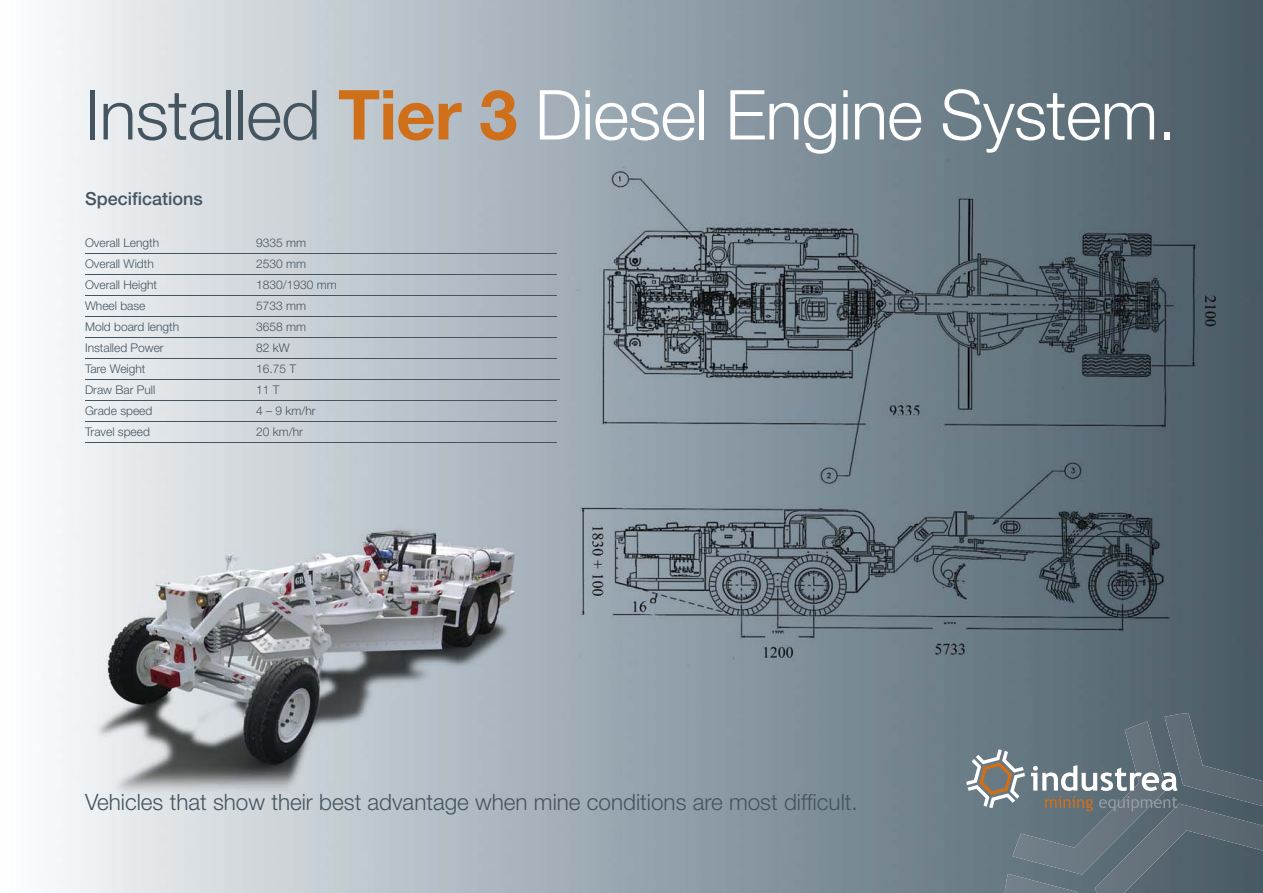
<style>
.page{position:relative;width:1263px;height:893px;background:#fff}
.page>*{position:absolute;margin:0;border:0;box-sizing:border-box;transform-origin:0 0}
.t1{font:300 69px "Helvetica Neue";letter-spacing:-.015em;color:#fff}
.t2{font:300 22.5px "Helvetica Neue";color:#455560}
.t3{font:500 18px "Helvetica Neue";color:#455560}
.t4{font:300 12px "Helvetica Neue";color:#455560}
.s1{color:#455560}
.s2{font-weight:700;color:#d06f19}
</style>
<div class="page">
<img style="left:42px;top:0;width:1221px;height:893px">
<img style="left:1004px;top:874px;width:74px;height:19px">
<img style="left:1012px;top:721px;width:152px;height:154px">
<img style="left:1164px;top:713px;width:99px;height:90px">
<img style="left:1095px;top:803px;width:168px;height:90px">
<svg style="left:966px;top:749px;width:59px;height:59px;background:#8e9292"></svg>
<svg style="left:1031px;top:765px;width:146px;height:46px"></svg>
<hr style="left:85px;top:253px;width:471px;height:1px;background:#455560">
<hr style="left:85px;top:274px;width:471px;height:1px;background:#455560">
<hr style="left:85px;top:295px;width:471px;height:1px;background:#455560">
<hr style="left:85px;top:316px;width:471px;height:1px;background:#455560">
<hr style="left:85px;top:337px;width:471px;height:1px;background:#455560">
<hr style="left:85px;top:358px;width:471px;height:1px;background:#455560">
<hr style="left:85px;top:379px;width:474px;height:1px;background:#455560">
<hr style="left:85px;top:400px;width:471px;height:1px;background:#455560">
<hr style="left:85px;top:421px;width:471px;height:1px;background:#455560">
<hr style="left:85px;top:442px;width:471px;height:1px;background:#455560">
<h1 class="t1" style="left:85px;top:90px;width:1093px"><span class="s1">Installed</span> <span class="s2">Tier 3</span> Diesel Engine System.</h1>
<h3 class="t3" style="left:85px;top:193px;width:119px">Specifications</h3>
<p class="t4" style="left:85px;top:239px;width:76px">Overall Length</p>
<p class="t4" style="left:256px;top:239px;width:52px">9335 mm</p>
<p class="t4" style="left:85px;top:260px;width:70px">Overall Width</p>
<p class="t4" style="left:256px;top:260px;width:52px">2530 mm</p>
<p class="t4" style="left:85px;top:281px;width:74px">Overall Height</p>
<p class="t4" style="left:256px;top:281px;width:82px">1830/1930 mm</p>
<p class="t4" style="left:85px;top:302px;width:62px">Wheel base</p>
<p class="t4" style="left:256px;top:302px;width:52px">5733 mm</p>
<p class="t4" style="left:85px;top:323px;width:96px">Mold board length</p>
<p class="t4" style="left:256px;top:323px;width:52px">3658 mm</p>
<p class="t4" style="left:85px;top:344px;width:80px">Installed Power</p>
<p class="t4" style="left:256px;top:344px;width:35px">82 kW</p>
<p class="t4" style="left:85px;top:365px;width:62px">Tare Weight</p>
<p class="t4" style="left:256px;top:365px;width:42px">16.75 T</p>
<p class="t4" style="left:85px;top:386px;width:72px">Draw Bar Pull</p>
<p class="t4" style="left:256px;top:386px;width:25px">11 T</p>
<p class="t4" style="left:85px;top:407px;width:69px">Grade speed</p>
<p class="t4" style="left:256px;top:407px;width:61px">4 – 9 km/hr</p>
<p class="t4" style="left:85px;top:428px;width:66px">Travel speed</p>
<p class="t4" style="left:256px;top:428px;width:48px">20 km/hr</p>
<h2 class="t2" style="left:85px;top:794px;width:774px">Vehicles that show their best advantage when mine conditions are most difficult.</h2>
</div>
